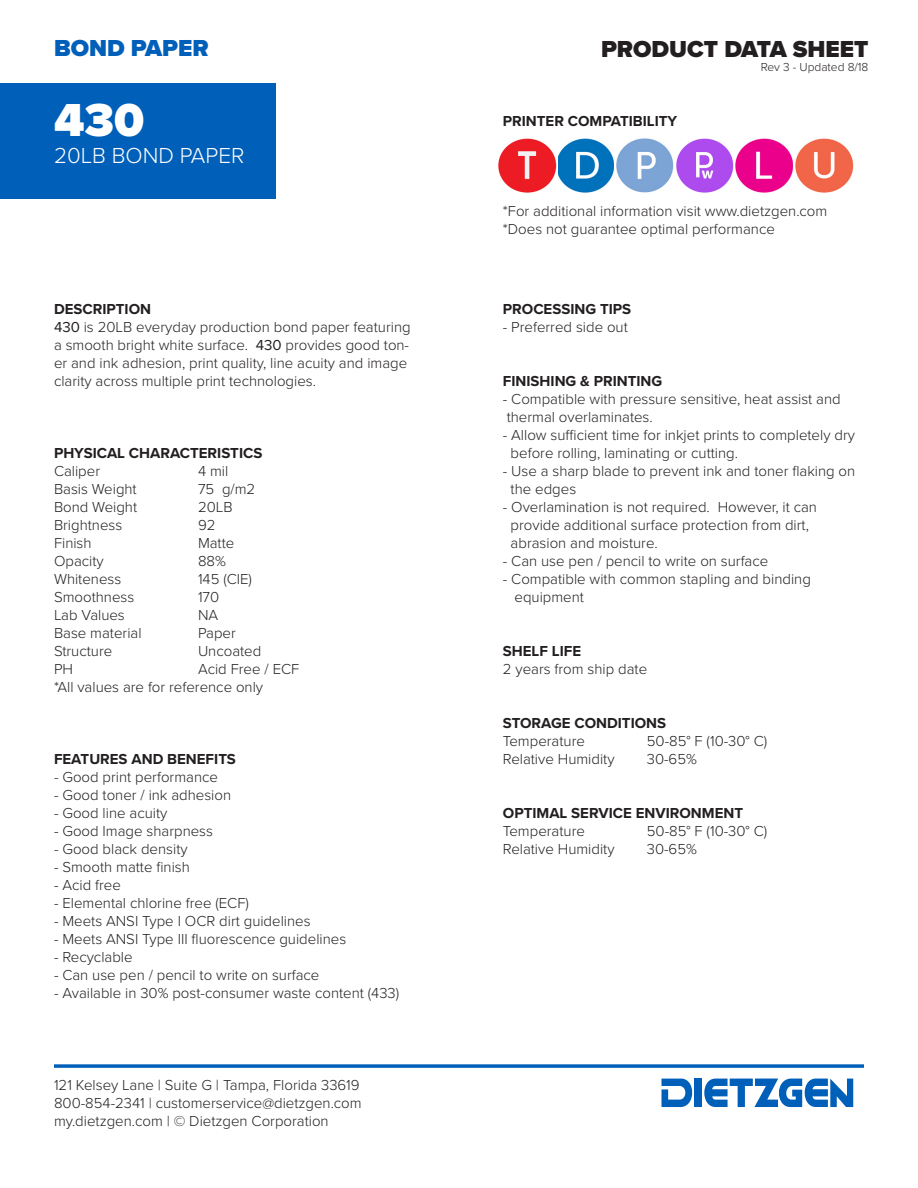
<style>
.page{position:relative;width:918px;height:1188px;background:#fff}
.page>*{position:absolute;margin:0;border:0;box-sizing:border-box;transform-origin:0 0}
.t1{font:900 48px "Proxima Nova";color:#fff}
.t2{font:900 24px "Proxima Nova";color:#231f20}
.t3{font:900 24px "Proxima Nova";color:#005fb9}
.t4{font:300 22.5px "Proxima Nova";color:#fff}
.t5{font:300 15px/18px "Proxima Nova";color:#231f20}
.t6{font:700 15px "Proxima Nova";color:#231f20}
.t7{font:300 12px "Proxima Nova";color:#231f20}
.s1{font-weight:400}
</style>
<div class="page">
<svg style="left:662px;top:1079px;width:33px;height:28px"></svg>
<div style="left:695px;top:1079px;width:7px;height:28px;background:#005fb9"></div>
<svg style="left:704px;top:1079px;width:149px;height:28px"></svg>
<div style="left:0;top:83px;width:275px;height:116px;background:#005fb9"></div>
<hr style="left:54px;top:1065px;width:810px;height:3px;background:#005fb9">
<img style="left:558px;top:138px;width:56px;height:55px">
<img style="left:616px;top:138px;width:238px;height:55px">
<img style="left:498px;top:138px;width:59px;height:55px">
<p class="t3" style="left:54px;top:30px;width:156px">BOND PAPER</p>
<p class="t1" style="left:54px;top:84px;width:92px">430</p>
<p class="t4" style="left:54px;top:139px;width:192px">20LB BOND PAPER</p>
<p class="t6" style="left:54px;top:298px;width:99px">DESCRIPTION</p>
<p class="t5" style="left:54px;top:317px;width:358px"><span class="s1">430</span> is 20LB everyday production bond paper featuring a smooth bright white surface. <span class="s1">430</span> provides good ton&shy;er and ink adhesion, print quality, line acuity and image clarity across multiple print technologies.</p>
<p class="t6" style="left:54px;top:442px;width:210px">PHYSICAL CHARACTERISTICS</p>
<p class="t5" style="left:54px;top:461px;width:48px">Caliper</p>
<p class="t5" style="left:198px;top:461px;width:32px">4 mil</p>
<p class="t5" style="left:54px;top:479px;width:84px">Basis Weight</p>
<p class="t5" style="left:198px;top:479px;width:59px">75 g/m2</p>
<p class="t5" style="left:54px;top:497px;width:85px">Bond Weight</p>
<p class="t5" style="left:198px;top:497px;width:36px">20LB</p>
<p class="t5" style="left:54px;top:515px;width:70px">Brightness</p>
<p class="t5" style="left:198px;top:515px;width:19px">92</p>
<p class="t5" style="left:54px;top:533px;width:39px">Finish</p>
<p class="t5" style="left:198px;top:533px;width:38px">Matte</p>
<p class="t5" style="left:54px;top:551px;width:51px">Opacity</p>
<p class="t5" style="left:198px;top:551px;width:29px">88%</p>
<p class="t5" style="left:54px;top:569px;width:69px">Whiteness</p>
<p class="t5" style="left:198px;top:569px;width:56px">145 (CIE)</p>
<p class="t5" style="left:54px;top:587px;width:82px">Smoothness</p>
<p class="t5" style="left:198px;top:587px;width:23px">170</p>
<p class="t5" style="left:54px;top:605px;width:72px">Lab Values</p>
<p class="t5" style="left:198px;top:605px;width:22px">NA</p>
<p class="t5" style="left:54px;top:623px;width:89px">Base material</p>
<p class="t5" style="left:198px;top:623px;width:39px">Paper</p>
<p class="t5" style="left:54px;top:641px;width:60px">Structure</p>
<p class="t5" style="left:198px;top:641px;width:65px">Uncoated</p>
<p class="t5" style="left:54px;top:659px;width:21px">PH</p>
<p class="t5" style="left:198px;top:659px;width:103px">Acid Free / ECF</p>
<p class="t5" style="left:54px;top:677px;width:211px">*All values are for reference only</p>
<p class="t6" style="left:54px;top:748px;width:183px">FEATURES AND BENEFITS</p>
<p class="t5" style="left:54px;top:767px;width:166px">- Good print performance</p>
<p class="t5" style="left:54px;top:785px;width:179px">- Good toner / ink adhesion</p>
<p class="t5" style="left:54px;top:803px;width:115px">- Good line acuity</p>
<p class="t5" style="left:54px;top:821px;width:161px">- Good Image sharpness</p>
<p class="t5" style="left:54px;top:839px;width:135px">- Good black density</p>
<p class="t5" style="left:54px;top:857px;width:137px">- Smooth matte finish</p>
<p class="t5" style="left:54px;top:875px;width:68px">- Acid free</p>
<p class="t5" style="left:54px;top:893px;width:196px">- Elemental chlorine free (ECF)</p>
<p class="t5" style="left:54px;top:911px;width:258px">- Meets ANSI Type I OCR dirt guidelines</p>
<p class="t5" style="left:54px;top:929px;width:294px">- Meets ANSI Type III fluorescence guidelines</p>
<p class="t5" style="left:54px;top:947px;width:80px">- Recyclable</p>
<p class="t5" style="left:54px;top:965px;width:267px">- Can use pen / pencil to write on surface</p>
<p class="t5" style="left:54px;top:983px;width:347px">- Available in 30% post-consumer waste content (433)</p>
<p class="t5" style="left:54px;top:1075px;width:309px">121 Kelsey Lane | Suite G | Tampa, Florida 33619<br>800-854-2341 | customerservice@dietzgen.com my.dietzgen.com | © Dietzgen Corporation</p>
<h2 class="t2" style="left:601px;top:31px;width:269px">PRODUCT DATA SHEET</h2>
<p class="t7" style="left:761px;top:58px;width:109px">Rev 3 - Updated 8/18</p>
<p class="t6" style="left:503px;top:110px;width:176px">PRINTER COMPATIBILITY</p>
<p class="t5" style="left:503px;top:201px;width:326px">*For additional information visit www.dietzgen.com</p>
<p class="t5" style="left:503px;top:219px;width:274px">*Does not guarantee optimal performance</p>
<p class="t6" style="left:503px;top:298px;width:130px">PROCESSING TIPS</p>
<p class="t5" style="left:503px;top:317px;width:126px">- Preferred side out</p>
<p class="t6" style="left:503px;top:370px;width:161px">FINISHING &amp; PRINTING</p>
<p class="t5" style="left:503px;top:389px;width:339px">- Compatible with pressure sensitive, heat assist and</p>
<p class="t5" style="left:507px;top:407px;width:148px">thermal overlaminates.</p>
<p class="t5" style="left:503px;top:425px;width:354px">- Allow sufficient time for inkjet prints to completely dry</p>
<p class="t5" style="left:511px;top:443px;width:229px">before rolling, laminating or cutting.</p>
<p class="t5" style="left:503px;top:461px;width:354px">- Use a sharp blade to prevent ink and toner flaking on</p>
<p class="t5" style="left:511px;top:479px;width:67px">the edges</p>
<p class="t5" style="left:503px;top:497px;width:316px">- Overlamination is not required. However, it can</p>
<p class="t5" style="left:511px;top:515px;width:300px">provide additional surface protection from dirt, abrasion and moisture.</p>
<p class="t5" style="left:503px;top:551px;width:267px">- Can use pen / pencil to write on surface</p>
<p class="t5" style="left:515px;top:569px;width:298px;text-indent:-12px">- Compatible with common stapling and binding equipment</p>
<p class="t6" style="left:503px;top:640px;width:80px">SHELF LIFE</p>
<p class="t5" style="left:503px;top:659px;width:146px">2 years from ship date</p>
<p class="t6" style="left:503px;top:712px;width:165px">STORAGE CONDITIONS</p>
<p class="t5" style="left:503px;top:731px;width:84px">Temperature</p>
<p class="t5" style="left:647px;top:731px;width:122px">50-85° F (10-30° C)</p>
<p class="t5" style="left:503px;top:749px;width:113px">Relative Humidity</p>
<p class="t5" style="left:647px;top:749px;width:52px">30-65%</p>
<p class="t6" style="left:503px;top:802px;width:242px">OPTIMAL SERVICE ENVIRONMENT</p>
<p class="t5" style="left:503px;top:821px;width:84px">Temperature</p>
<p class="t5" style="left:647px;top:821px;width:122px">50-85° F (10-30° C)</p>
<p class="t5" style="left:503px;top:839px;width:113px">Relative Humidity</p>
<p class="t5" style="left:647px;top:839px;width:52px">30-65%</p>
</div>
